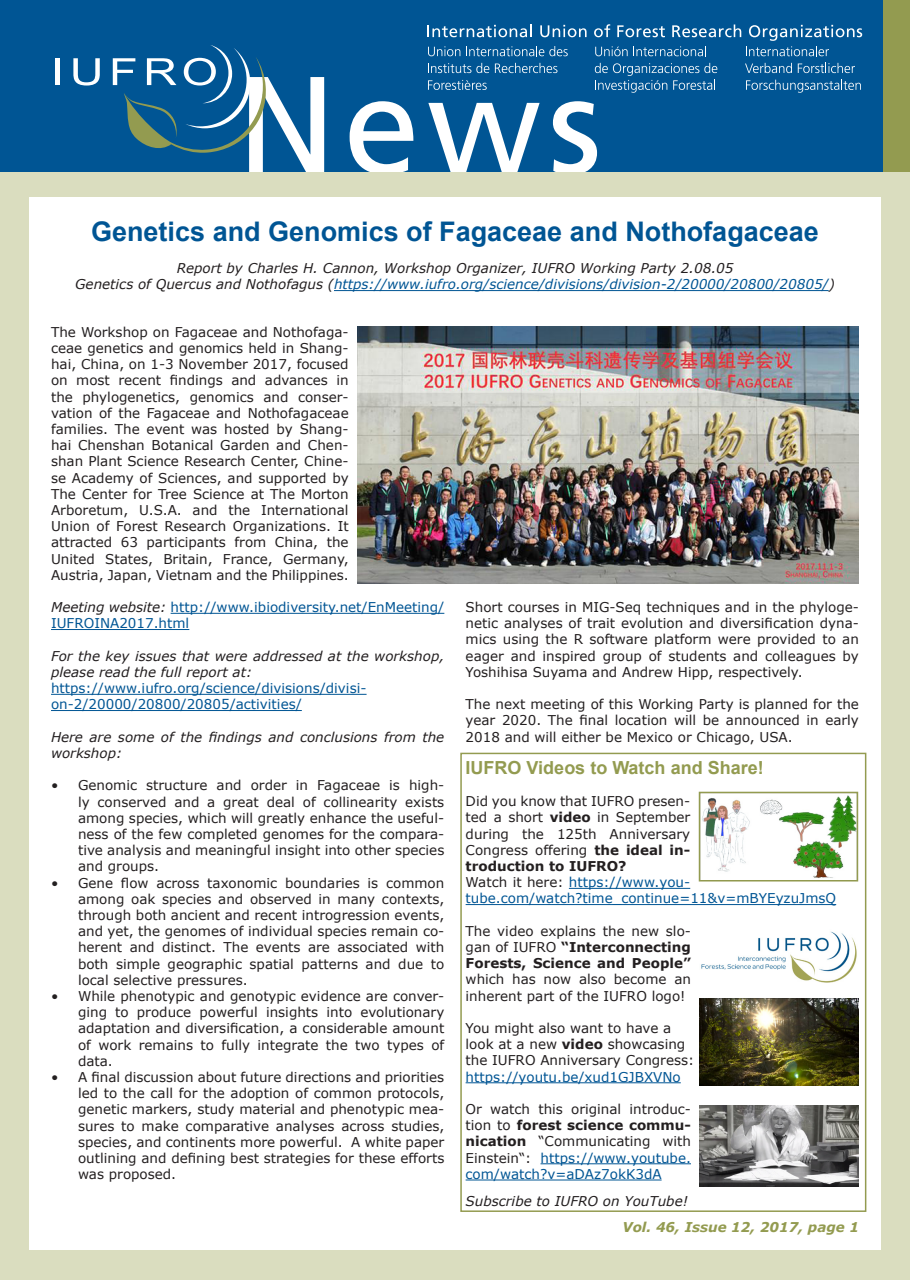
<style>
.page{position:relative;width:910px;height:1280px;background:#fff}
.page>*{position:absolute;margin:0;border:0;box-sizing:border-box;transform-origin:0 0}
.t1{font:700 27px "Arial";color:#005594}
.t2{font:700 18px "Arial";color:#939b50}
.t3{font:13.5px/16.2px "Verdana";color:#231f20;text-align:justify}
.t4{font:13.5px/16.2px "Verdana";color:#005594}
.t5{font:italic 13.5px/16.2px "Verdana";color:#231f20}
.t6{font:italic 13.5px "Verdana";color:#005594}
.t7{font:italic 700 13.5px "Verdana";color:#939b50}
.s1{color:#231f20}
.s2{font-style:italic;color:#231f20}
.s3{font-weight:700}
.s4{color:#005594}
</style>
<div class="page">
<div style="left:0;top:0;width:900px;height:171px;background:#005594"></div>
<div style="left:883px;top:0;width:27px;height:171px;background:#939b50"></div>
<svg style="left:350px;top:101px;width:63px;height:71px"></svg>
<svg style="left:428px;top:103px;width:112px;height:69px"></svg>
<svg style="left:553px;top:101px;width:44px;height:71px"></svg>
<div style="left:55px;top:58px;width:5px;height:27px;background:#fff"></div>
<svg style="left:73px;top:58px;width:27px;height:28px"></svg>
<svg style="left:113px;top:45px;width:211px;height:127px"></svg>
<svg style="left:428px;top:24px;width:104px;height:13px"></svg>
<svg style="left:540px;top:25px;width:47px;height:12px"></svg>
<svg style="left:428px;top:46px;width:32px;height:10px"></svg>
<svg style="left:466px;top:46px;width:102px;height:10px"></svg>
<svg style="left:428px;top:63px;width:61px;height:10px"></svg>
<svg style="left:495px;top:63px;width:62px;height:10px"></svg>
<svg style="left:428px;top:80px;width:59px;height:10px"></svg>
<svg style="left:595px;top:63px;width:122px;height:30px"></svg>
<svg style="left:594px;top:24px;width:268px;height:32px"></svg>
<svg style="left:745px;top:63px;width:47px;height:10px"></svg>
<svg style="left:798px;top:63px;width:57px;height:10px"></svg>
<svg style="left:746px;top:80px;width:115px;height:13px"></svg>
<div style="left:0;top:172px;width:910px;height:1108px;background:#daddbf"></div>
<div style="left:29px;top:198px;width:852px;height:1052px;background:#fff"></div>
<hr style="left:171px;top:613px;width:273px;height:1px;background:#005594">
<hr style="left:51px;top:629px;width:138px;height:1px;background:#005594">
<hr style="left:51px;top:694px;width:316px;height:1px;background:#005594">
<hr style="left:51px;top:710px;width:251px;height:1px;background:#005594">
<hr style="left:334px;top:290px;width:495px;height:1px;background:#005594">
<img style="left:357px;top:326px;width:502px;height:258px">
<div style="left:460px;top:753px;width:406px;height:459px;border:2px solid #939b50"></div>
<hr style="left:569px;top:888px;width:121px;height:1px;background:#005594">
<hr style="left:466px;top:904px;width:370px;height:1px;background:#005594">
<hr style="left:466px;top:1082px;width:215px;height:1px;background:#005594">
<hr style="left:541px;top:1163px;width:150px;height:1px;background:#005594">
<hr style="left:466px;top:1179px;width:196px;height:1px;background:#005594">
<img style="left:702px;top:795px;width:153px;height:83px">
<div style="left:699px;top:792px;width:159px;height:89px;border:2px solid #939b50"></div>
<img style="left:699px;top:1105px;width:160px;height:81px">
<img style="left:699px;top:998px;width:160px;height:88px">
<img style="left:701px;top:931px;width:156px;height:51px">
<p class="t1" style="left:91px;top:213px;width:729px">Genetics and Genomics of Fagaceae and Nothofagaceae</p>
<p class="t5" style="left:177px;top:260px;width:558px">Report by Charles H. Cannon, Workshop Organizer, IUFRO Working Party 2.08.05</p>
<p class="t6" style="left:75px;top:275px;width:761px"><span class="s1">Genetics of Quercus and Nothofagus (</span>https://www.iufro.org/science/divisions/division-2/20000/20800/20805/<span class="s1">)</span></p>
<p class="t3" style="left:51px;top:324px;width:299px">The Workshop on Fagaceae and Nothofaga&shy;ceae genetics and genomics held in Shang&shy;hai, China, on 1-3 November 2017, focused on most recent findings and advances in the phylogenetics, genomics and conser&shy;vation of the Fagaceae and Nothofagaceae families. The event was hosted by Shang&shy;hai Chenshan Botanical Garden and Chen&shy;shan Plant Science Research Center, Chine&shy;se Academy of Sciences, and supported by The Center for Tree Science at The Morton Arboretum, U.S.A. and the International Union of Forest Research Organizations. It attracted 63 participants from China, the United States, Britain, France, Germany, Austria, Japan, Vietnam and the Philippines.</p>
<p class="t4" style="left:51px;top:599px;width:395px"><span class="s2">Meeting website:</span> http://www.ibiodiversity.net/EnMeeting/<br>IUFROINA2017.html</p>
<p class="t5" style="left:51px;top:648px;width:395px">For the key issues that were addressed at the workshop, please read the full report at:</p>
<p class="t4" style="left:51px;top:680px;width:317px">https://www.iufro.org/science/divisions/divisi&shy;on-2/20000/20800/20805/activities/</p>
<p class="t5" style="left:51px;top:729px;width:395px">Here are some of the findings and conclusions from the workshop:</p>
<p class="t3" style="left:78px;top:777px;width:368px;text-indent:-27px">• Genomic structure and order in Fagaceae is high&shy;ly conserved and a great deal of collinearity exists among species, which will greatly enhance the useful&shy;ness of the few completed genomes for the compara&shy;tive analysis and meaningful insight into other species and groups.</p>
<p class="t3" style="left:78px;top:874px;width:368px;text-indent:-27px">• Gene flow across taxonomic boundaries is common among oak species and observed in many contexts, through both ancient and recent introgression events, and yet, the genomes of individual species remain co&shy;herent and distinct. The events are associated with both simple geographic spatial patterns and due to local selective pressures.</p>
<p class="t3" style="left:78px;top:988px;width:368px;text-indent:-27px">• While phenotypic and genotypic evidence are conver&shy;ging to produce powerful insights into evolutionary adaptation and diversification, a considerable amount of work remains to fully integrate the two types of data.</p>
<p class="t3" style="left:78px;top:1069px;width:368px;text-indent:-27px">• A final discussion about future directions and priorities led to the call for the adoption of common protocols, genetic markers, study material and phenotypic mea&shy;sures to make comparative analyses across studies, species, and continents more powerful. A white paper outlining and defining best strategies for these efforts was proposed.</p>
<p class="t3" style="left:466px;top:599px;width:395px">Short courses in MIG-Seq techniques and in the phyloge&shy;netic analyses of trait evolution and diversification dyna&shy;mics using the R software platform were provided to an eager and inspired group of students and colleagues by Yoshihisa Suyama and Andrew Hipp, respectively.</p>
<p class="t3" style="left:466px;top:696px;width:395px">The next meeting of this Working Party is planned for the year 2020. The final location will be announced in early 2018 and will either be Mexico or Chicago, USA.</p>
<p class="t2" style="left:466px;top:755px;width:300px">IUFRO Videos to Watch and Share!</p>
<p class="t3" style="left:466px;top:793px;width:226px">Did you know that IUFRO presen&shy;ted a short <span class="s3">video</span> in September during the 125th Anniversary Congress offering <span class="s3">the ideal in&shy;troduction to IUFRO?</span></p>
<p class="t4" style="left:466px;top:874px;width:372px"><span class="s1">Watch it here:</span> https://www.you&shy;tube.com/watch?time_continue=11&amp;v=mBYEyzuJmsQ</p>
<p class="t3" style="left:466px;top:923px;width:227px">The video explains the new slo&shy;gan of IUFRO <span class="s3">“Interconnecting Forests, Science and People” </span>which has now also become an inherent part of the IUFRO logo!</p>
<p class="t3" style="left:466px;top:1020px;width:230px;text-align:left">You might also want to have a look at a new <span class="s3">video</span> showcasing the IUFRO Anniversary Congress:</p>
<p class="t4" style="left:466px;top:1068px;width:217px">https://youtu.be/xud1GJBXVNo</p>
<p class="t3" style="left:466px;top:1101px;width:227px">Or watch this original introduc&shy;tion to <span class="s3">forest science commu&shy;nication</span> “Communicating with Einstein“: <span class="s4">https://www.youtube. com/watch?v=aDAz7okK3dA</span></p>
<p class="t5" style="left:466px;top:1193px;width:224px">Subscribe to IUFRO on YouTube!</p>
<p class="t7" style="left:622px;top:1217px;width:238px">Vol. 46, Issue 12, 2017, page 1</p>
</div>
